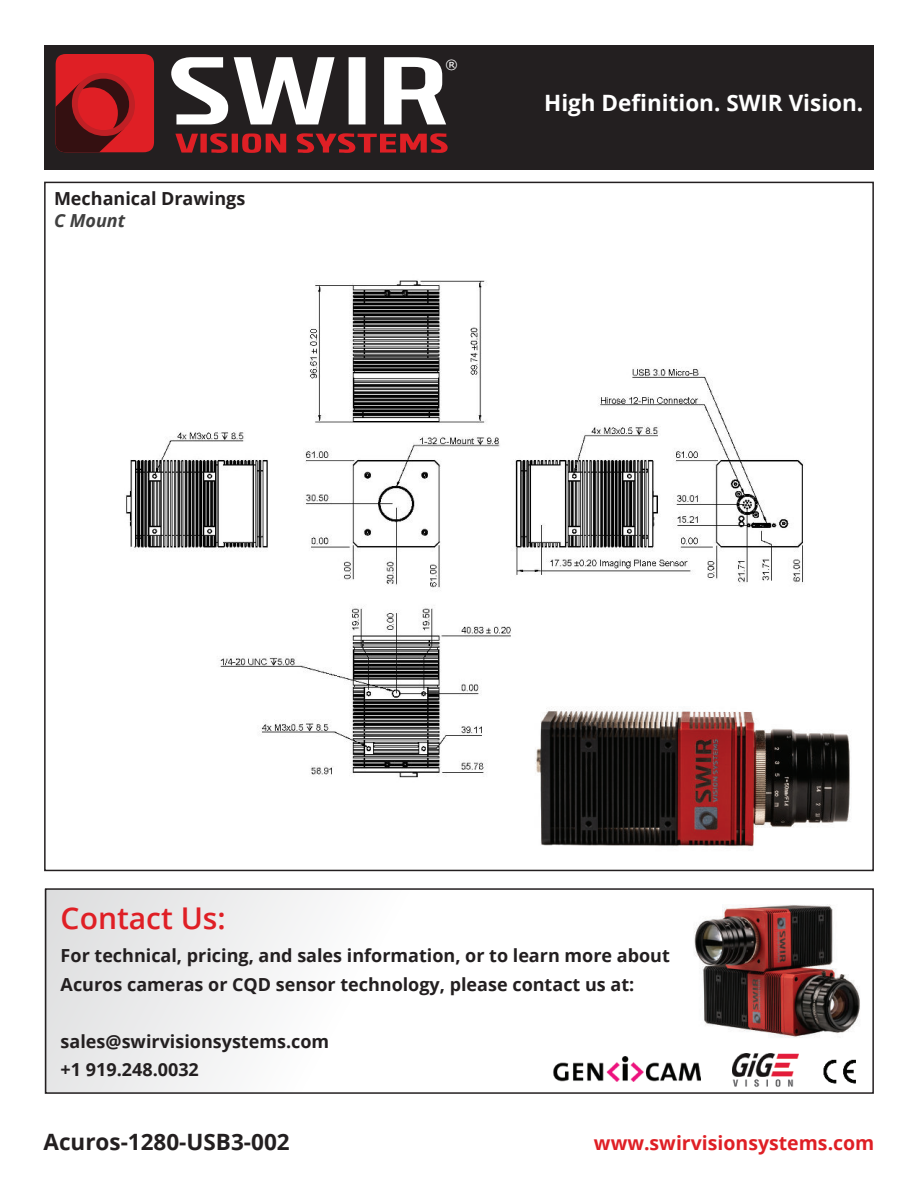
<style>
.page{position:relative;width:918px;height:1188px;background:#fff}
.page>*{position:absolute;margin:0;border:0;box-sizing:border-box;transform-origin:0 0}
.t1{font:600 30px "Open Sans";color:#df1f25}
.t2{font:700 22.5px "Open Sans";color:#fff}
.t3{font:700 22.5px "Open Sans";color:#231f20}
.t4{font:700 19.5px "Open Sans";color:#df1f25}
.t5{font:700 18px/28.5px "Open Sans";color:#231f20}
.t6{font:italic 700 18px "Open Sans";color:#404040}
.t7{font:12.9px "Verdana";color:#fff}
</style>
<div class="page">
<div style="left:45px;top:889px;width:829px;height:205px;background:linear-gradient(to right,#ecedee,#fff)"></div>
<img style="left:603px;top:891px;width:268px;height:153px">
<img style="left:553px;top:1056px;width:148px;height:25px">
<img style="left:732px;top:1054px;width:72px;height:34px">
<img style="left:820px;top:1056px;width:45px;height:32px">
<div style="left:44px;top:45px;width:830px;height:124px;background:#231f20"></div>
<div style="left:56px;top:54px;width:98px;height:98px;background:#df1f25;border-radius:11px"></div>
<svg style="left:175px;top:133px;width:273px;height:20px"></svg>
<svg style="left:171px;top:57px;width:275px;height:67px"></svg>
<svg style="left:56px;top:73px;width:79px;height:79px"></svg>
<div style="left:45px;top:888px;width:829px;height:206px;border:2px solid #231f20"></div>
<img style="left:125px;top:280px;width:679px;height:498px">
<img style="left:525px;top:685px;width:325px;height:162px">
<p class="t5" style="left:54px;top:184px;width:193px">Mechanical Drawings</p>
<p class="t6" style="left:54px;top:207px;width:73px">C Mount</p>
<p class="t7" style="left:445px;top:59px;width:14px">®</p>
<p class="t2" style="left:544px;top:87px;width:321px">High Definition. SWIR Vision.</p>
<h1 class="t1" style="left:61px;top:901px;width:167px">Contact Us:</h1>
<p class="t5" style="left:61px;top:941px;width:611px">For technical, pricing, and sales information, or to learn more about<br>Acuros cameras or CQD sensor technology, please contact us at:</p>
<p class="t5" style="left:61px;top:1026px;width:270px">sales@swirvisionsystems.com +1 919.248.0032</p>
<p class="t3" style="left:44px;top:1126px;width:248px">Acuros-1280-USB3-002</p>
<p class="t4" style="left:594px;top:1129px;width:282px">www.swirvisionsystems.com</p>
</div>
